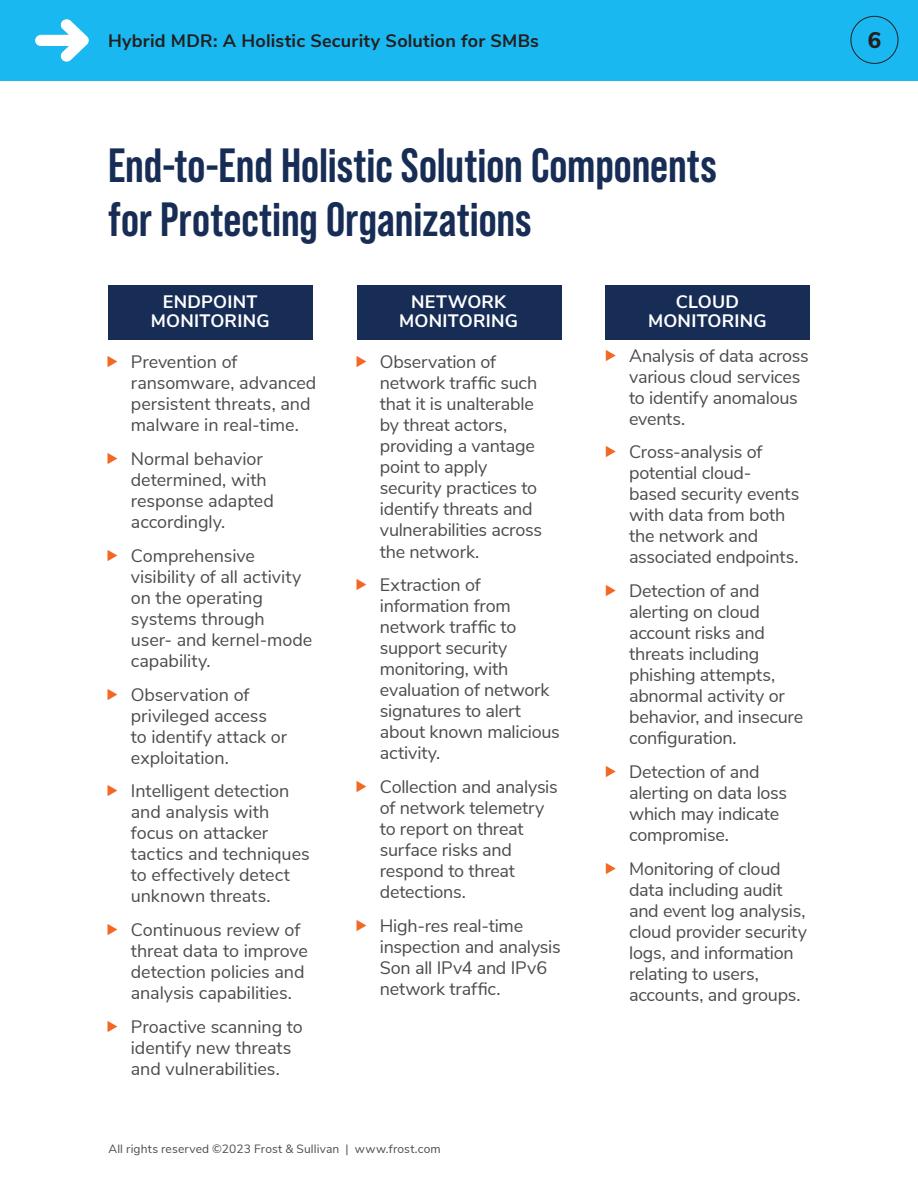
<style>
.page{position:relative;width:918px;height:1188px;background:#fff}
.page>*{position:absolute;margin:0;border:0;box-sizing:border-box;transform-origin:0 0}
._1st_Lvl_Header{font:700 48px/54px "Bebas Neue Pro";color:#172d55}
.t1{font:800 22.5px "Nunito Sans";color:#231f20}
.t2{font:18px/21px "Nunito Sans";letter-spacing:-.01em;color:#4b4c4d}
.t3{font:700 18px "Nunito Sans";letter-spacing:.01em;color:#231f20}
.MS_bullets{font:700 18px/19.5px "Nunito Sans";letter-spacing:.01em;color:#fff;text-align:center}
._2nd_Lvl_Header{font:700 18px/19.5px "Nunito Sans";letter-spacing:.01em;color:#fff;text-align:center}
.t4{font:12px "Nunito Sans";letter-spacing:.015em;color:#4b4c4d}
</style>
<div class="page">
<div style="left:0;top:0;width:918px;height:81px;background:#1ab8f1"></div>
<svg style="left:35px;top:19px;width:54px;height:43px"></svg>
<div style="left:850px;top:16px;width:48px;height:48px;border:1px solid #231f20;border-radius:50%"></div>
<div style="left:109px;top:285px;width:204px;height:55px;background:#172d55"></div>
<div style="left:357px;top:285px;width:204px;height:55px;background:#172d55"></div>
<div style="left:606px;top:285px;width:204px;height:55px;background:#172d55"></div>
<p class="t3" style="left:108px;top:28px;width:433px">Hybrid MDR: A Holistic Security Solution for SMBs</p>
<p class="t1" style="left:868px;top:24px;width:15px">6</p>
<h1 class="_1st_Lvl_Header" style="left:108px;top:138px;width:610px">End-to-End Holistic Solution Components for Protecting Organizations</h1>
<p class="MS_bullets" style="left:151px;top:291px;width:120px">ENDPOINT<br>MONITORING</p>
<p class="t2" style="left:131px;top:351px;width:187px">Prevention of ransomware, advanced persistent threats, and malware in real-time.</p>
<p class="t2" style="left:131px;top:447px;width:144px">Normal behavior determined, with response adapted accordingly.</p>
<p class="t2" style="left:131px;top:544px;width:183px">Comprehensive visibility of all activity on the operating systems through<br>user- and kernel-mode capability.</p>
<p class="t2" style="left:131px;top:683px;width:158px">Observation of privileged access to identify attack or exploitation.</p>
<p class="t2" style="left:131px;top:780px;width:180px">Intelligent detection and analysis with focus on attacker tactics and techniques to effectively detect unknown threats.</p>
<p class="t2" style="left:131px;top:918px;width:179px">Continuous review of threat data to improve detection policies and analysis capabilities.</p>
<p class="t2" style="left:131px;top:1015px;width:174px">Proactive scanning to identify new threats and vulnerabilities.</p>
<p class="MS_bullets" style="left:399px;top:291px;width:120px">NETWORK<br>MONITORING</p>
<p class="t2" style="left:380px;top:351px;width:164px">Observation of network traffic such that it is unalterable by threat actors, providing a vantage point to apply security practices to identify threats and vulnerabilities across the network.</p>
<p class="t2" style="left:380px;top:573px;width:181px">Extraction of information from network traffic to support security monitoring, with evaluation of network signatures to alert about known malicious activity.</p>
<p class="t2" style="left:380px;top:775px;width:179px">Collection and analysis of network telemetry to report on threat surface risks and respond to threat detections.</p>
<p class="t2" style="left:380px;top:914px;width:182px">High-res real-time inspection and analysis<br>Son all IPv4 and IPv6 network traffic.</p>
<p class="t4" style="left:108px;top:1140px;width:334px">All rights reserved ©2023 Frost &amp; Sullivan | www.frost.com</p>
<h2 class="_2nd_Lvl_Header" style="left:648px;top:291px;width:120px">CLOUD<br>MONITORING</h2>
<p class="t2" style="left:629px;top:344px;width:181px">Analysis of data across various cloud services to identify anomalous events.</p>
<p class="t2" style="left:629px;top:441px;width:172px">Cross-analysis of potential cloud&shy;based security events with data from both the network and associated endpoints.</p>
<p class="t2" style="left:629px;top:579px;width:176px">Detection of and alerting on cloud account risks and threats including phishing attempts, abnormal activity or behavior, and insecure configuration.</p>
<p class="t2" style="left:629px;top:760px;width:160px">Detection of and alerting on data loss which may indicate compromise.</p>
<p class="t2" style="left:629px;top:857px;width:179px">Monitoring of cloud data including audit and event log analysis, cloud provider security logs, and information relating to users, accounts, and groups.</p>
</div>
